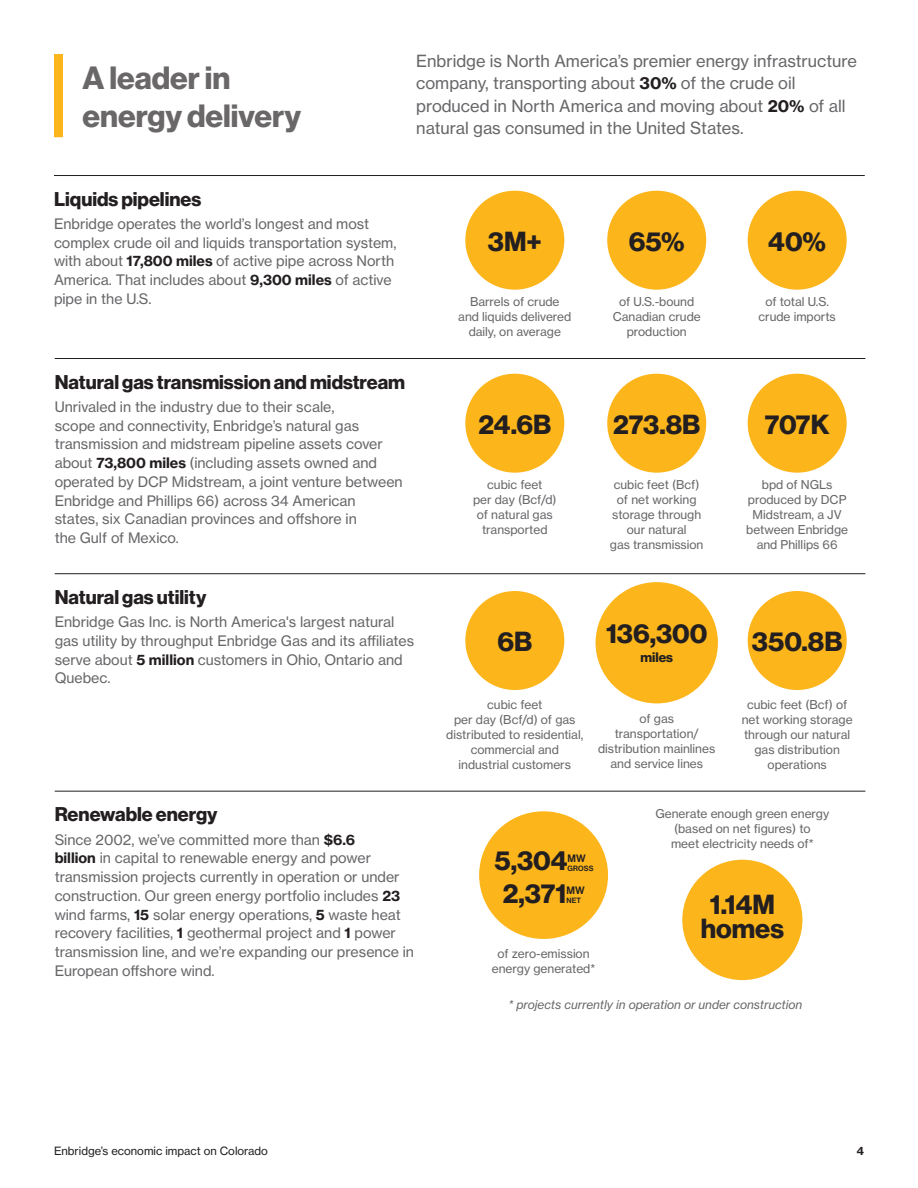
<style>
.page{position:relative;width:918px;height:1188px;background:#fff}
.page>*{position:absolute;margin:0;border:0;box-sizing:border-box;transform-origin:0 0}
.Top_of_Page_Head{font:31.5px/37.5px "N Haas Grotesk DS Std 75 Bd";color:#696768}
.Big_Picture_Fat_Stat{font:27px/24px "N Haas Grotesk DS Std 75 Bd";color:#231f20;text-align:center}
.Content_Heading{font:19.5px "N Haas Grotesk DS Std 75 Bd";color:#231f20}
.t1{font:16.5px/22.5px "N Haas Grotesk TX Std 55 Rg";color:#67676a}
.Intro_Body{font:14.25px/18.8px "N Haas Grotesk TX Std 55 Rg";color:#67676a}
.Big_Picture_Fat_Stat-2{font:13.5px "N Haas Grotesk DS Std 75 Bd";color:#231f20}
.Big_Picture_Stat_Sub{font:12px/15px "N Haas Grotesk TX Std 55 Rg";color:#67676a;text-align:center}
.Intro_Body-2{font:12px/15px "N Haas Grotesk TX Std 55 Rg";color:#67676a;text-align:center}
.t2{font:12px "N Haas Grotesk TX Std 56 It";color:#67676a}
.t3{font:11.25px "N Haas Grotesk TX Std 55 Rg";color:#231f20}
.t4{font:11.25px "N Haas Grotesk TX Std 75 Bd";color:#231f20}
.t5{font:10.5px "N Haas Grotesk DS Std 65 Md";color:#231f20}
.t6{font:7.5px "N Haas Grotesk DS Std 65 Md";letter-spacing:.015em;color:#231f20}
.s1{font-family:"N Haas Grotesk TX Std 75 Bd";color:#231f20}
</style>
<div class="page">
<hr style="left:54px;top:175px;width:811px;height:1px;background:#231f20">
<div style="left:479px;top:811px;width:129px;height:128px;background:#fcb61c;border-radius:50%"></div>
<div style="left:682px;top:860px;width:120px;height:120px;background:#fcb61c;border-radius:50%"></div>
<div style="left:748px;top:191px;width:99px;height:99px;background:#fcb61c;border-radius:50%"></div>
<div style="left:748px;top:374px;width:99px;height:99px;background:#fcb61c;border-radius:50%"></div>
<div style="left:748px;top:591px;width:99px;height:99px;background:#fcb61c;border-radius:50%"></div>
<div style="left:465px;top:191px;width:99px;height:99px;background:#fcb61c;border-radius:50%"></div>
<div style="left:465px;top:374px;width:99px;height:99px;background:#fcb61c;border-radius:50%"></div>
<div style="left:465px;top:591px;width:99px;height:99px;background:#fcb61c;border-radius:50%"></div>
<div style="left:607px;top:191px;width:99px;height:99px;background:#fcb61c;border-radius:50%"></div>
<div style="left:607px;top:374px;width:99px;height:99px;background:#fcb61c;border-radius:50%"></div>
<div style="left:596px;top:582px;width:122px;height:121px;background:#fcb61c;border-radius:50%"></div>
<hr style="left:55px;top:358px;width:810px;height:1px;background:#231f20">
<hr style="left:55px;top:573px;width:810px;height:1px;background:#231f20">
<hr style="left:55px;top:791px;width:810px;height:1px;background:#231f20">
<div style="left:54px;top:54px;width:9px;height:83px;background:#fcb61c"></div>
<p class="Top_of_Page_Head" style="left:82px;top:60px;width:220px">A leader in energy delivery</p>
<p class="t1" style="left:416px;top:50px;width:442px">Enbridge is North America’s premier energy infrastructure company, transporting about <span class="s1">30%</span> of the crude oil produced in North America and moving about <span class="s1">20%</span> of all natural gas consumed in the United States.</p>
<p class="Content_Heading" style="left:54px;top:187px;width:149px">Liquids pipelines</p>
<p class="Intro_Body" style="left:54px;top:214px;width:344px">Enbridge operates the world’s longest and most complex crude oil and liquids transportation system, with about <span class="s1">17,800 miles</span> of active pipe across North America. That includes about <span class="s1">9,300 miles</span> of active pipe in the U.S.</p>
<p class="Content_Heading" style="left:55px;top:370px;width:352px">Natural gas transmission and midstream</p>
<p class="Intro_Body" style="left:55px;top:397px;width:350px">Unrivaled in the industry due to their scale,<br>scope and connectivity, Enbridge’s natural gas transmission and midstream pipeline assets cover about <span class="s1">73,800 miles</span> (including assets owned and operated by DCP Midstream, a joint venture between Enbridge and Phillips 66) across 34 American states, six Canadian provinces and offshore in<br>the Gulf of Mexico.</p>
<p class="Big_Picture_Fat_Stat" style="left:488px;top:230px;width:55px">3M+</p>
<p class="Big_Picture_Fat_Stat" style="left:629px;top:230px;width:57px">65%</p>
<p class="Big_Picture_Fat_Stat" style="left:768px;top:230px;width:59px">40%</p>
<p class="Big_Picture_Stat_Sub" style="left:458px;top:294px;width:115px">Barrels of crude and liquids delivered daily, on average</p>
<p class="Big_Picture_Stat_Sub" style="left:613px;top:294px;width:90px">of U.S.-bound<br>Canadian crude production</p>
<p class="Big_Picture_Stat_Sub" style="left:758px;top:294px;width:79px">of total U.S. crude imports</p>
<p class="Big_Picture_Fat_Stat" style="left:479px;top:413px;width:74px">24.6B</p>
<p class="Big_Picture_Fat_Stat" style="left:613px;top:413px;width:89px">273.8B</p>
<p class="Big_Picture_Fat_Stat" style="left:765px;top:413px;width:66px">707K</p>
<p class="Big_Picture_Stat_Sub" style="left:473px;top:477px;width:85px">cubic feet<br>per day (Bcf/d) of natural gas transported</p>
<p class="Big_Picture_Stat_Sub" style="left:610px;top:477px;width:95px">cubic feet (Bcf) of net working storage through our natural<br>gas transmission</p>
<p class="Intro_Body-2" style="left:746px;top:477px;width:103px">bpd of NGLs produced by DCP<br>Midstream, a JV between Enbridge and Phillips 66</p>
<p class="Content_Heading" style="left:55px;top:586px;width:153px">Natural gas utility</p>
<p class="Intro_Body" style="left:55px;top:613px;width:361px">Enbridge Gas Inc. is North America's largest natural gas utility by throughput Enbridge Gas and its affiliates serve about <span class="s1">5 million</span> customers in Ohio, Ontario and Quebec.</p>
<p class="Content_Heading" style="left:55px;top:803px;width:164px">Renewable energy</p>
<p class="Intro_Body" style="left:55px;top:830px;width:361px">Since 2002, we’ve committed more than <span class="s1">$6.6<br>billion</span> in capital to renewable energy and power transmission projects currently in operation or under construction. Our green energy portfolio includes <span class="s1">23 </span>wind farms, <span class="s1">15</span> solar energy operations, <span class="s1">5</span> waste heat recovery facilities, <span class="s1">1</span> geothermal project and <span class="s1">1</span> power transmission line, and we’re expanding our presence in European offshore wind.</p>
<p class="Big_Picture_Fat_Stat" style="left:497px;top:630px;width:36px">6B</p>
<p class="Big_Picture_Stat_Sub" style="left:446px;top:697px;width:139px">cubic feet<br>per day (Bcf/d) of gas distributed to residential, commercial and industrial customers</p>
<p class="Big_Picture_Fat_Stat" style="left:606px;top:621px;width:103px">136,300</p>
<p class="Big_Picture_Fat_Stat-2" style="left:640px;top:649px;width:34px">miles</p>
<p class="Big_Picture_Stat_Sub" style="left:598px;top:711px;width:119px">of gas transportation/ distribution mainlines and service lines</p>
<p class="Big_Picture_Fat_Stat" style="left:752px;top:630px;width:92px">350.8B</p>
<p class="Big_Picture_Stat_Sub" style="left:742px;top:697px;width:112px">cubic feet (Bcf) of net working storage through our natural gas distribution operations</p>
<p class="Big_Picture_Fat_Stat" style="left:494px;top:849px;width:75px">5,304</p>
<p class="t5" style="left:568px;top:852px;width:20px">MW</p>
<p class="t6" style="left:568px;top:864px;width:28px">GROSS</p>
<p class="Big_Picture_Fat_Stat" style="left:503px;top:882px;width:65px">2,371</p>
<p class="t5" style="left:566px;top:885px;width:20px">MW</p>
<p class="t6" style="left:566px;top:896px;width:16px">NET</p>
<p class="Big_Picture_Stat_Sub" style="left:492px;top:947px;width:105px">of zero-emission energy generated*</p>
<p class="Big_Picture_Stat_Sub" style="left:655px;top:806px;width:175px">Generate enough green energy (based on net figures) to<br>meet electricity needs of*</p>
<p class="Big_Picture_Fat_Stat" style="left:701px;top:893px;width:85px">1.14M homes</p>
<p class="t2" style="left:509px;top:998px;width:295px">* projects currently in operation or under construction</p>
<p class="t3" style="left:54px;top:1144px;width:215px">Enbridge’s economic impact on Colorado</p>
<p class="t4" style="left:857px;top:1144px;width:9px">4</p>
</div>
